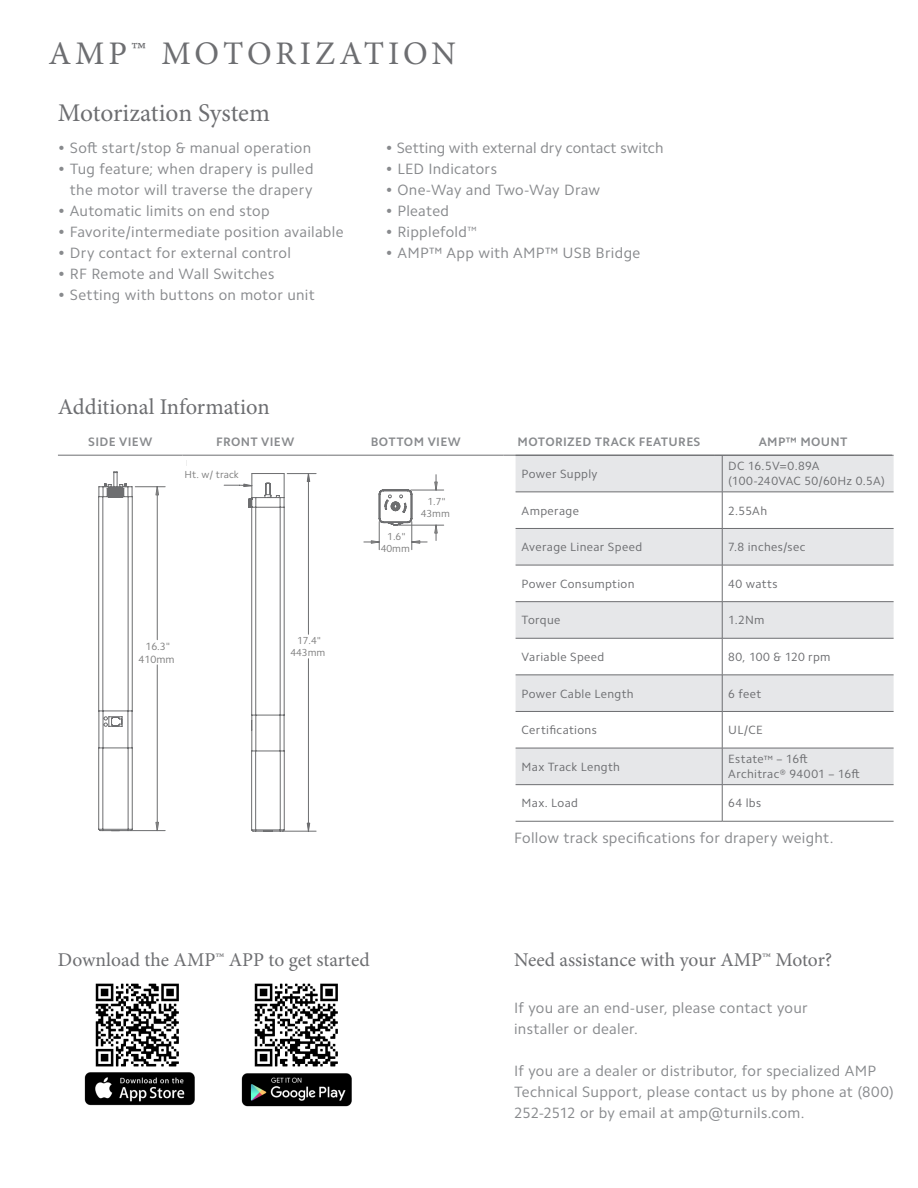
<style>
.page{position:relative;width:918px;height:1188px;background:#fff}
.page>*{position:absolute;margin:0;border:0;box-sizing:border-box;transform-origin:0 0}
.t1{font:33px "Minion Pro";letter-spacing:.115em;color:#6d6e71}
.t2{font:25.5px "Minion Pro";letter-spacing:-.005em;color:#6d6e71}
.t3{font:22.5px "Minion Pro";letter-spacing:-.005em;color:#6d6e71}
.t4{font:19.5px "Minion Pro";color:#6d6e71}
.t5{font:15px/21px "Camphor Std";letter-spacing:.015em;color:#888a8d}
.t6{font:700 12.3px "Camphor Std";letter-spacing:.025em;color:#888a8d}
.t7{font:12px "Camphor Std";letter-spacing:.025em;color:#6d6e71}
.t8{font:10.5px/12.6px "Camphor Std";color:#808080;text-align:center}
.t9{font:10.2px/12.1px "Camphor Std";color:#808080;text-align:center}
.s1{font-size:10.5px}
</style>
<div class="page">
<svg style="left:516px;top:456px;width:378px;height:182px;fill:#e6e7e9"></svg>
<div style="left:516px;top:676px;width:378px;height:35px;background:#e6e7e9"></div>
<div style="left:516px;top:749px;width:378px;height:35px;background:#e6e7e9"></div>
<hr style="left:722px;top:455px;width:172px;height:1px;background:#6d6e71">
<hr style="left:516px;top:492px;width:206px;height:1px;background:#6d6e71">
<hr style="left:722px;top:492px;width:172px;height:1px;background:#6d6e71">
<hr style="left:516px;top:528px;width:206px;height:1px;background:#6d6e71">
<hr style="left:722px;top:528px;width:172px;height:1px;background:#6d6e71">
<hr style="left:516px;top:565px;width:206px;height:1px;background:#6d6e71">
<hr style="left:722px;top:565px;width:172px;height:1px;background:#6d6e71">
<hr style="left:516px;top:601px;width:206px;height:1px;background:#6d6e71">
<hr style="left:722px;top:601px;width:172px;height:1px;background:#6d6e71">
<hr style="left:516px;top:638px;width:206px;height:1px;background:#6d6e71">
<hr style="left:722px;top:638px;width:172px;height:1px;background:#6d6e71">
<hr style="left:516px;top:675px;width:206px;height:1px;background:#6d6e71">
<hr style="left:722px;top:675px;width:172px;height:1px;background:#6d6e71">
<hr style="left:516px;top:711px;width:206px;height:1px;background:#6d6e71">
<hr style="left:722px;top:711px;width:172px;height:1px;background:#6d6e71">
<hr style="left:516px;top:748px;width:206px;height:1px;background:#6d6e71">
<hr style="left:722px;top:748px;width:172px;height:1px;background:#6d6e71">
<hr style="left:516px;top:784px;width:206px;height:1px;background:#6d6e71">
<hr style="left:722px;top:784px;width:172px;height:1px;background:#6d6e71">
<hr style="left:516px;top:821px;width:206px;height:1px;background:#6d6e71">
<hr style="left:722px;top:821px;width:172px;height:1px;background:#6d6e71">
<hr style="left:722px;top:455px;width:1px;height:37px;background:#6d6e71">
<hr style="left:722px;top:492px;width:1px;height:36px;background:#6d6e71">
<hr style="left:722px;top:529px;width:1px;height:36px;background:#6d6e71">
<hr style="left:722px;top:565px;width:1px;height:36px;background:#6d6e71">
<hr style="left:722px;top:602px;width:1px;height:36px;background:#6d6e71">
<hr style="left:722px;top:638px;width:1px;height:37px;background:#6d6e71">
<hr style="left:722px;top:675px;width:1px;height:36px;background:#6d6e71">
<hr style="left:722px;top:712px;width:1px;height:36px;background:#6d6e71">
<hr style="left:722px;top:748px;width:1px;height:36px;background:#6d6e71">
<hr style="left:722px;top:785px;width:1px;height:36px;background:#6d6e71">
<hr style="left:58px;top:455px;width:125px;height:1px;background:#6d6e71">
<hr style="left:183px;top:455px;width:145px;height:1px;background:#6d6e71">
<hr style="left:328px;top:455px;width:176px;height:1px;background:#6d6e71">
<hr style="left:504px;top:455px;width:210px;height:1px;background:#6d6e71">
<hr style="left:714px;top:455px;width:178px;height:1px;background:#6d6e71">
<svg style="left:224px;top:473px;width:92px;height:359px"></svg>
<hr style="left:399px;top:525px;width:45px;height:1px;background:#6d6e70">
<hr style="left:411px;top:490px;width:33px;height:1px;background:#6d6e70">
<svg style="left:434px;top:525px;width:4px;height:16px"></svg>
<svg style="left:434px;top:475px;width:4px;height:15px"></svg>
<svg style="left:364px;top:490px;width:63px;height:60px"></svg>
<hr style="left:135px;top:486px;width:30px;height:1px;background:#6d6e70">
<hr style="left:131px;top:830px;width:34px;height:1px;background:#6d6e70">
<svg style="left:156px;top:486px;width:3px;height:345px"></svg>
<svg style="left:98px;top:472px;width:35px;height:359px"></svg>
<img style="left:95px;top:983px;width:84px;height:84px">
<img style="left:254px;top:983px;width:84px;height:84px">
<img style="left:84px;top:1072px;width:111px;height:34px">
<img style="left:241px;top:1073px;width:111px;height:34px">
<p class="t1" style="left:48px;top:31px;width:409px">AMP™ MOTORIZATION</p>
<p class="t2" style="left:58px;top:95px;width:214px">Motorization System</p>
<p class="t5" style="left:58px;top:137px;width:255px">• Soft start/stop &amp; manual operation</p>
<p class="t5" style="left:58px;top:158px;width:257px">• Tug feature; when drapery is pulled</p>
<p class="t5" style="left:70px;top:179px;width:244px">the motor will traverse the drapery</p>
<p class="t5" style="left:58px;top:200px;width:213px">• Automatic limits on end stop</p>
<p class="t5" style="left:58px;top:221px;width:287px">• Favorite/intermediate position available</p>
<p class="t5" style="left:58px;top:242px;width:235px">• Dry contact for external control</p>
<p class="t5" style="left:58px;top:263px;width:218px">• RF Remote and Wall Switches</p>
<p class="t5" style="left:58px;top:284px;width:258px">• Setting with buttons on motor unit</p>
<p class="t3" style="left:58px;top:392px;width:213px">Additional Information</p>
<p class="t8" style="left:143px;top:396px;width:32px">43mm</p>
<p class="t9" style="left:143px;top:398px;width:31px">1.7"<br>43mm</p>
<p class="t5" style="left:386px;top:137px;width:280px">• Setting with external dry contact switch</p>
<p class="t5" style="left:386px;top:158px;width:113px">• LED Indicators</p>
<p class="t5" style="left:386px;top:179px;width:216px">• One-Way and Two-Way Draw</p>
<p class="t5" style="left:386px;top:200px;width:65px">• Pleated</p>
<p class="t5" style="left:386px;top:221px;width:93px">• Ripplefold<sup>™</sup></p>
<p class="t5" style="left:386px;top:242px;width:256px">• AMP™ App with AMP™ USB Bridge</p>
<p class="t8" style="left:102px;top:433px;width:32px">40mm</p>
<p class="t9" style="left:110px;top:433px;width:20px">1.6"</p>
<p class="t6" style="left:88px;top:434px;width:66px">SIDE VIEW</p>
<p class="t6" style="left:216px;top:434px;width:80px">FRONT VIEW</p>
<p class="t6" style="left:371px;top:434px;width:91px">BOTTOM VIEW</p>
<p class="t6" style="left:518px;top:434px;width:184px">MOTORIZED TRACK FEATURES</p>
<p class="t6" style="left:759px;top:434px;width:90px">AMP™ MOUNT</p>
<p class="t9" style="left:185px;top:468px;width:56px">Ht. w/ track</p>
<p class="t8" style="left:139px;top:640px;width:38px">16.3"<br>410mm</p>
<p class="t9" style="left:139px;top:646px;width:36px">16.3"<br>410mm</p>
<p class="t8" style="left:295px;top:628px;width:38px">17.4"<br>443mm</p>
<p class="t9" style="left:290px;top:635px;width:36px">17.4"<br>443mm</p>
<p class="t9" style="left:381px;top:530px;width:31px">1.6"<br>40mm</p>
<p class="t9" style="left:421px;top:495px;width:31px">1.7"<br>43mm</p>
<p class="t7" style="left:522px;top:467px;width:78px">Power Supply</p>
<p class="t7" style="left:728px;top:459px;width:93px">DC 16.5V=0.89A</p>
<p class="t7" style="left:728px;top:474px;width:158px">(100-240VAC 50/60Hz 0.5A)</p>
<p class="t7" style="left:522px;top:503px;width:59px">Amperage</p>
<p class="t7" style="left:728px;top:503px;width:40px">2.55Ah</p>
<p class="t7" style="left:522px;top:540px;width:122px">Average Linear Speed</p>
<p class="t7" style="left:728px;top:540px;width:79px">7.8 inches/sec</p>
<p class="t7" style="left:522px;top:577px;width:114px">Power Consumption</p>
<p class="t7" style="left:728px;top:577px;width:51px">40 watts</p>
<p class="t7" style="left:522px;top:613px;width:40px">Torque</p>
<p class="t7" style="left:728px;top:613px;width:38px">1.2Nm</p>
<p class="t7" style="left:522px;top:650px;width:84px">Variable Speed</p>
<p class="t7" style="left:728px;top:650px;width:104px">80, 100 &amp; 120 rpm</p>
<p class="t7" style="left:522px;top:686px;width:114px">Power Cable Length</p>
<p class="t7" style="left:728px;top:686px;width:34px">6 feet</p>
<p class="t7" style="left:522px;top:723px;width:77px">Certifications</p>
<p class="t7" style="left:728px;top:723px;width:36px">UL/CE</p>
<p class="t7" style="left:522px;top:760px;width:100px">Max Track Length</p>
<p class="t7" style="left:728px;top:752px;width:81px">Estate<span class="s1">™</span> – 16ft</p>
<p class="t7" style="left:728px;top:767px;width:133px">Architrac® 94001 – 16ft</p>
<p class="t7" style="left:522px;top:796px;width:58px">Max. Load</p>
<p class="t7" style="left:728px;top:796px;width:34px">64 lbs</p>
<p class="t5" style="left:514px;top:828px;width:321px">Follow track specifications for drapery weight.</p>
<p class="t4" style="left:58px;top:946px;width:313px">Download the AMP™ APP to get started</p>
<p class="t4" style="left:514px;top:946px;width:320px">Need assistance with your AMP™ Motor?</p>
<p class="t5" style="left:514px;top:997px;width:295px">If you are an end-user, please contact your installer or dealer.</p>
<p class="t5" style="left:514px;top:1060px;width:381px">If you are a dealer or distributor, for specialized AMP<br>Technical Support, please contact us by phone at (800)<br>252-2512 or by email at amp@turnils.com.</p>
</div>
